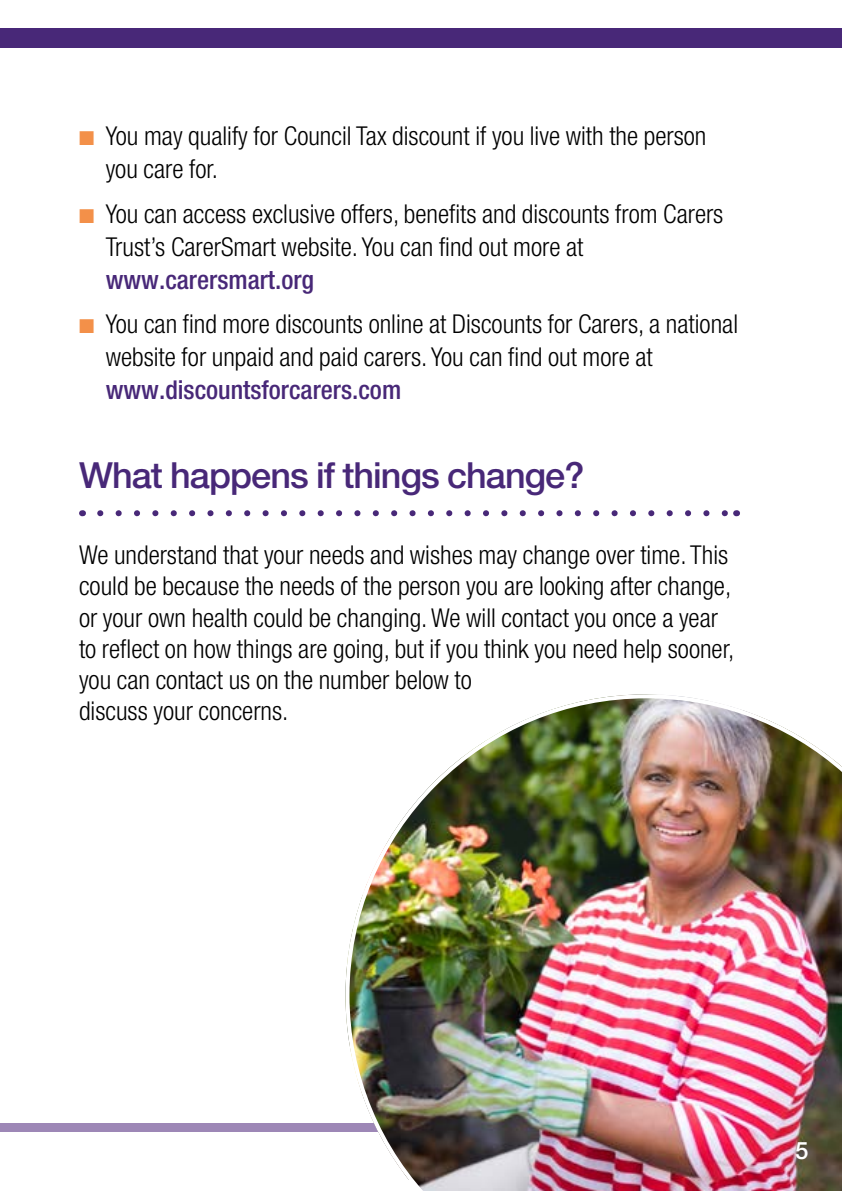
<style>
.page{position:relative;width:842px;height:1191px;background:#fff}
.page>*{position:absolute;margin:0;border:0;box-sizing:border-box;transform-origin:0 0}
.t1{font:500 36px "Helvetica Neue LT";letter-spacing:-.025em;color:#482878}
.t2{font:300 condensed 26px/31.2px "Helvetica Neue LT";color:#000}
.t3{font:500 condensed 26px "Helvetica Neue LT";color:#482878}
.t4{font:500 24px "Helvetica Neue LT";color:#fff}
.s1{color:#f39049}
</style>
<div class="page">
<div style="left:0;top:1123px;width:842px;height:8px;background:#9d87b6"></div>
<div style="left:0;top:28px;width:842px;height:20px;background:#482878"></div>
<svg style="left:100px;top:510px;width:627px;height:6px"></svg>
<img style="left:343px;top:694px;width:499px;height:497px">
<p class="t2" style="left:106px;top:119px;width:602px;line-height:33px;text-indent:-27px"><span class="s1">■</span> You may qualify for Council Tax discount if you live with the person you care for.</p>
<p class="t2" style="left:106px;top:197px;width:619px;line-height:33px;text-indent:-27px"><span class="s1">■</span> You can access exclusive offers, benefits and discounts from Carers<br>Trust’s CarerSmart website. You can find out more at</p>
<p class="t3" style="left:106px;top:264px;width:210px">www.carersmart.org</p>
<p class="t2" style="left:106px;top:307px;width:634px;line-height:33px;text-indent:-27px"><span class="s1">■</span> You can find more discounts online at Discounts for Carers, a national website for unpaid and paid carers. You can find out more at</p>
<p class="t3" style="left:106px;top:374px;width:297px">www.discountsforcarers.com</p>
<h1 class="t1" style="left:79px;top:453px;width:507px">What happens if things change?</h1>
<p class="t2" style="left:79px;top:539px;width:657px">We understand that your needs and wishes may change over time. This could be because the needs of the person you are looking after change, or your own health could be changing. We will contact you once a year to reflect on how things are going, but if you think you need help sooner, you can contact us on the number below to<br>discuss your concerns.</p>
<p class="t4" style="left:795px;top:1135px;width:15px">5</p>
</div>
